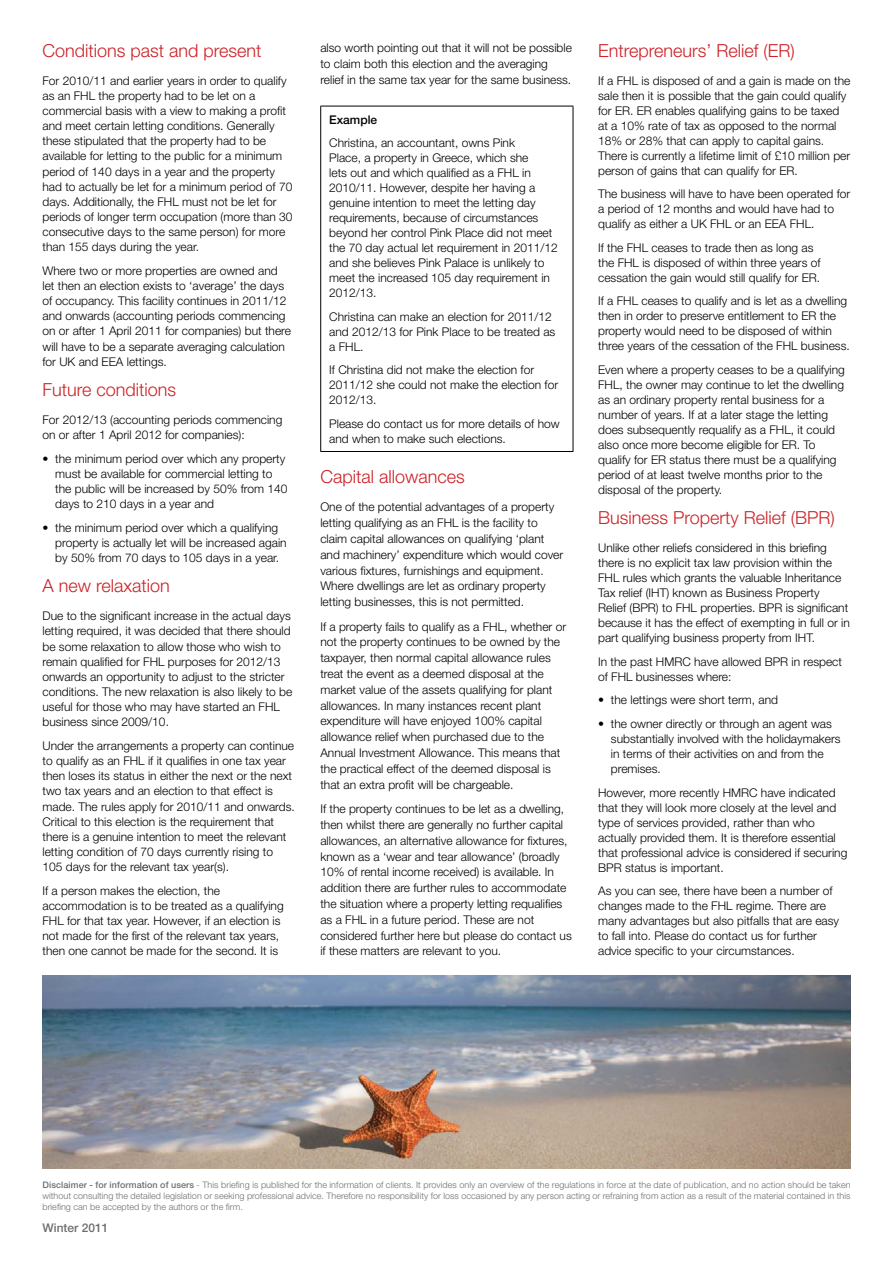
<style>
.page{position:relative;width:893px;height:1263px;background:#fff}
.page>*{position:absolute;margin:0;border:0;box-sizing:border-box;transform-origin:0 0}
.t1{font:300 18px "Helvetica Neue";color:#cd2127}
.t2{font:300 12px/15px "Helvetica Neue";color:#000}
.t3{font:500 12px "Helvetica Neue";color:#6d6e71}
.t4{font:500 12px "Helvetica Neue";color:#000}
.t5{font:300 9px/10.8px "Helvetica Neue";letter-spacing:.005em;color:#6d6e71;text-align:justify}
.s1{font-weight:500}
</style>
<div class="page">
<img style="left:43px;top:975px;width:807px;height:193px">
<hr style="left:320px;top:106px;width:253px;height:1px;background:#000">
<hr style="left:320px;top:106px;width:1px;height:345px;background:#000">
<hr style="left:573px;top:106px;width:1px;height:345px;background:#000">
<hr style="left:320px;top:451px;width:253px;height:1px;background:#000">
<h1 class="t1" style="left:43px;top:39px;width:221px">Conditions past and present</h1>
<p class="t2" style="left:43px;top:73px;width:252px">For 2010/11 and earlier years in order to qualify as an FHL the property had to be let on a commercial basis with a view to making a profit and meet certain letting conditions. Generally these stipulated that the property had to be available for letting to the public for a minimum period of 140 days in a year and the property had to actually be let for a minimum period of 70 days. Additionally, the FHL must not be let for periods of longer term occupation (more than 30 consecutive days to the same person) for more than 155 days during the year.</p>
<p class="t2" style="left:43px;top:263px;width:250px">Where two or more properties are owned and let then an election exists to ‘average’ the days of occupancy. This facility continues in 2011/12 and onwards (accounting periods commencing on or after 1 April 2011 for companies) but there will have to be a separate averaging calculation for UK and EEA lettings.</p>
<h1 class="t1" style="left:43px;top:379px;width:135px">Future conditions</h1>
<p class="t2" style="left:43px;top:412px;width:241px">For 2012/13 (accounting periods commencing on or after 1 April 2012 for companies):</p>
<p class="t2" style="left:55px;top:451px;width:234px;text-indent:-13px">• the minimum period over which any property must be available for commercial letting to the public will be increased by 50% from 140 days to 210 days in a year and</p>
<p class="t2" style="left:55px;top:520px;width:233px;text-indent:-13px">• the minimum period over which a qualifying property is actually let will be increased again by 50% from 70 days to 105 days in a year.</p>
<h1 class="t1" style="left:43px;top:575px;width:129px">A new relaxation</h1>
<p class="t2" style="left:43px;top:608px;width:251px">Due to the significant increase in the actual days letting required, it was decided that there should be some relaxation to allow those who wish to remain qualified for FHL purposes for 2012/13 onwards an opportunity to adjust to the stricter conditions. The new relaxation is also likely to be useful for those who may have started an FHL business since 2009/10.</p>
<p class="t2" style="left:43px;top:738px;width:254px">Under the arrangements a property can continue to qualify as an FHL if it qualifies in one tax year then loses its status in either the next or the next two tax years and an election to that effect is made. The rules apply for 2010/11 and onwards.<br>Critical to this election is the requirement that there is a genuine intention to meet the relevant letting condition of 70 days currently rising to 105 days for the relevant tax year(s).</p>
<p class="t2" style="left:43px;top:883px;width:243px">If a person makes the election, the accommodation is to be treated as a qualifying FHL for that tax year. However, if an election is not made for the first of the relevant tax years, then one cannot be made for the second. It is</p>
<p class="t2" style="left:320px;top:40px;width:253px;line-height:15.8px">also worth pointing out that it will not be possible to claim both this election and the averaging relief in the same tax year for the same business.</p>
<p class="t4" style="left:329px;top:112px;width:50px">Example</p>
<p class="t2" style="left:329px;top:135px;width:230px">Christina, an accountant, owns Pink<br>Place, a property in Greece, which she<br>lets out and which qualified as a FHL in 2010/11. However, despite her having a genuine intention to meet the letting day requirements, because of circumstances beyond her control Pink Place did not meet the 70 day actual let requirement in 2011/12 and she believes Pink Palace is unlikely to meet the increased 105 day requirement in 2012/13.</p>
<p class="t2" style="left:329px;top:309px;width:228px">Christina can make an election for 2011/12 and 2012/13 for Pink Place to be treated as a FHL.</p>
<p class="t2" style="left:329px;top:362px;width:230px">If Christina did not make the election for<br>2011/12 she could not make the election for<br>2012/13.</p>
<p class="t2" style="left:329px;top:416px;width:232px">Please do contact us for more details of how and when to make such elections.</p>
<h1 class="t1" style="left:320px;top:465px;width:146px">Capital allowances</h1>
<p class="t2" style="left:320px;top:499px;width:244px;line-height:15.8px">One of the potential advantages of a property letting qualifying as an FHL is the facility to claim capital allowances on qualifying ‘plant and machinery’ expenditure which would cover various fixtures, furnishings and equipment.<br>Where dwellings are let as ordinary property letting businesses, this is not permitted.</p>
<p class="t2" style="left:320px;top:618px;width:247px;line-height:15.8px">If a property fails to qualify as a FHL, whether or not the property continues to be owned by the taxpayer, then normal capital allowance rules treat the event as a deemed disposal at the market value of the assets qualifying for plant allowances. In many instances recent plant expenditure will have enjoyed 100% capital allowance relief when purchased due to the Annual Investment Allowance. This means that the practical effect of the deemed disposal is that an extra profit will be chargeable.</p>
<p class="t2" style="left:320px;top:801px;width:253px;line-height:15.8px">If the property continues to be let as a dwelling, then whilst there are generally no further capital allowances, an alternative allowance for fixtures, known as a ‘wear and tear allowance’ (broadly 10% of rental income received) is available. In addition there are further rules to accommodate the situation where a property letting requalifies as a FHL in a future period. These are not considered further here but please do contact us if these matters are relevant to you.</p>
<h1 class="t1" style="left:598px;top:39px;width:198px">Entrepreneurs’ Relief (ER)</h1>
<p class="t2" style="left:598px;top:72px;width:254px">If a FHL is disposed of and a gain is made on the sale then it is possible that the gain could qualify for ER. ER enables qualifying gains to be taxed at a 10% rate of tax as opposed to the normal 18% or 28% that can apply to capital gains.<br>There is currently a lifetime limit of £10 million per person of gains that can qualify for ER.</p>
<p class="t2" style="left:598px;top:186px;width:254px">The business will have to have been operated for a period of 12 months and would have had to qualify as either a UK FHL or an EEA FHL.</p>
<p class="t2" style="left:598px;top:240px;width:224px">If the FHL ceases to trade then as long as the FHL is disposed of within three years of cessation the gain would still qualify for ER.</p>
<p class="t2" style="left:598px;top:293px;width:253px">If a FHL ceases to qualify and is let as a dwelling then in order to preserve entitlement to ER the property would need to be disposed of within three years of the cessation of the FHL business.</p>
<p class="t2" style="left:598px;top:362px;width:248px">Even where a property ceases to be a qualifying FHL, the owner may continue to let the dwelling as an ordinary property rental business for a number of years. If at a later stage the letting does subsequently requalify as a FHL, it could also once more become eligible for ER. To qualify for ER status there must be a qualifying period of at least twelve months prior to the disposal of the property.</p>
<h1 class="t1" style="left:598px;top:507px;width:238px">Business Property Relief (BPR)</h1>
<p class="t2" style="left:598px;top:540px;width:253px">Unlike other reliefs considered in this briefing there is no explicit tax law provision within the FHL rules which grants the valuable Inheritance Tax relief (IHT) known as Business Property Relief (BPR) to FHL properties. BPR is significant because it has the effect of exempting in full or in part qualifying business property from IHT.</p>
<p class="t2" style="left:598px;top:654px;width:245px">In the past HMRC have allowed BPR in respect of FHL businesses where:</p>
<p class="t2" style="left:598px;top:692px;width:181px">• the lettings were short term, and</p>
<p class="t2" style="left:611px;top:716px;width:231px;text-indent:-13px">• the owner directly or through an agent was substantially involved with the holidaymakers in terms of their activities on and from the premises.</p>
<p class="t2" style="left:598px;top:784px;width:251px">However, more recently HMRC have indicated that they will look more closely at the level and type of services provided, rather than who actually provided them. It is therefore essential that professional advice is considered if securing BPR status is important.</p>
<p class="t2" style="left:598px;top:883px;width:242px">As you can see, there have been a number of changes made to the FHL regime. There are many advantages but also pitfalls that are easy to fall into. Please do contact us for further advice specific to your circumstances.</p>
<p class="t5" style="left:43px;top:1179px;width:809px"><span class="s1">Disclaimer - for information of users</span> - This briefing is published for the information of clients. It provides only an overview of the regulations in force at the date of publication, and no action should be taken without consulting the detailed legislation or seeking professional advice. Therefore no responsibility for loss occasioned by any person acting or refraining from action as a result of the material contained in this briefing can be accepted by the authors or the firm.</p>
<p class="t3" style="left:43px;top:1221px;width:68px">Winter 2011</p>
</div>
